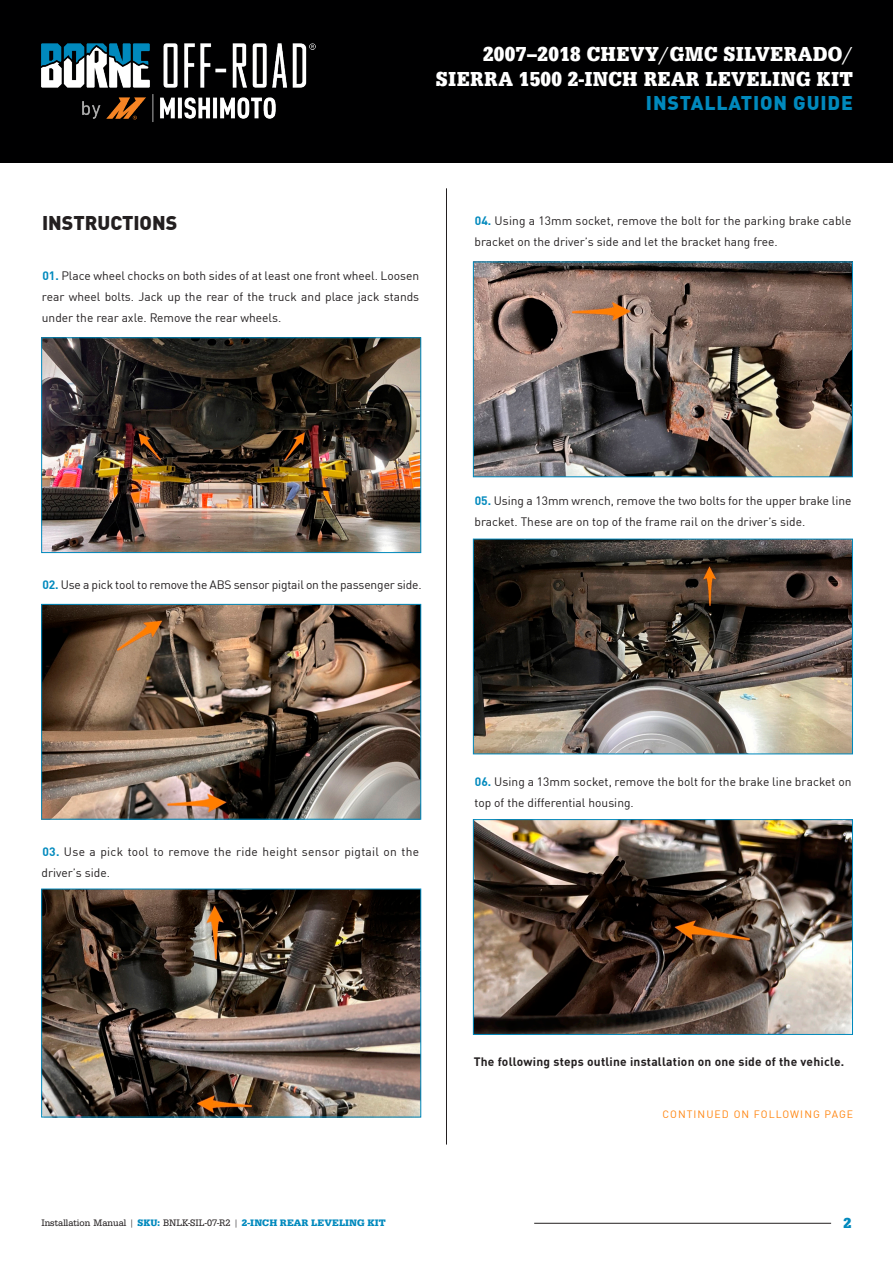
<style>
.page{position:relative;width:893px;height:1263px;background:#fff}
.page>*{position:absolute;margin:0;border:0;box-sizing:border-box;transform-origin:0 0}
.t1{font:700 21px/25.2px "Egyptienne URW Ext Nar";letter-spacing:.015em;color:#fff;text-align:right}
.t2{font:900 19.5px "DINOT";letter-spacing:.045em;color:#0089bd}
.t3{font:900 19.5px "DINOT";color:#231f20}
.t4{font:15px "URW Egyptienne TOT Bol Nar";color:#0089bd}
.t5{font:12px/21px "DINOT";color:#231f20}
.t6{font:12px/21px "DINOT";letter-spacing:.025em;color:#231f20}
.t7{font:700 12px "DINOT";letter-spacing:.02em;color:#231f20}
.t8{font:10.5px "DINOT";letter-spacing:.1em;color:#ff850f}
.t9{font:9.75px "URW Egyptienne TOT Reg Nar";color:#231f20}
.s1{font-weight:400}
.s2{font-weight:700;color:#0089bd}
.s3{font-family:"URW Egyptienne TOT Bol Nar";color:#0089bd}
.s4{font-family:"Egyptienne URW";font-weight:700;color:#0089bd}
</style>
<div class="page">
<div style="left:0;top:0;width:893px;height:162px;background:#000001"></div>
<hr style="left:446px;top:188px;width:1px;height:956px;background:#231f20">
<hr style="left:534px;top:1223px;width:297px;height:1px;background:#231f20">
<img style="left:41px;top:43px;width:275px;height:79px">
<img style="left:43px;top:340px;width:376px;height:211px">
<div style="left:41px;top:338px;width:380px;height:215px;border:1px solid #0089bd"></div>
<img style="left:475px;top:264px;width:376px;height:211px">
<div style="left:473px;top:262px;width:380px;height:215px;border:1px solid #0089bd"></div>
<img style="left:475px;top:541px;width:376px;height:211px">
<div style="left:473px;top:539px;width:380px;height:215px;border:1px solid #0089bd"></div>
<img style="left:475px;top:821px;width:376px;height:212px">
<div style="left:473px;top:819px;width:380px;height:216px;border:1px solid #0089bd"></div>
<img style="left:43px;top:606px;width:376px;height:211px">
<div style="left:41px;top:604px;width:380px;height:215px;border:1px solid #0089bd"></div>
<img style="left:43px;top:891px;width:376px;height:224px">
<div style="left:41px;top:889px;width:380px;height:228px;border:1px solid #0089bd"></div>
<h1 class="t1" style="left:436px;top:42px;width:419px">2007–2018 CHEVY<span class="s1">/</span>GMC SILVERADO<span class="s1">/<br></span>SIERRA 1500 2-INCH REAR LEVELING KIT</h1>
<h2 class="t2" style="left:646px;top:87px;width:208px">INSTALLATION GUIDE</h2>
<h2 class="t3" style="left:42px;top:208px;width:137px">INSTRUCTIONS</h2>
<p class="t5" style="left:42px;top:264px;width:379px;text-align:justify"><span class="s2">01.</span> Place wheel chocks on both sides of at least one front wheel. Loosen rear wheel bolts. Jack up the rear of the truck and place jack stands under the rear axle. Remove the rear wheels.</p>
<p class="t5" style="left:474px;top:209px;width:379px"><span class="s2">04.</span> Using a 13mm socket, remove the bolt for the parking brake cable bracket on the driver’s side and let the bracket hang free.</p>
<p class="t5" style="left:42px;top:573px;width:381px"><span class="s2">02.</span> Use a pick tool to remove the ABS sensor pigtail on the passenger side.</p>
<p class="t5" style="left:474px;top:489px;width:378px"><span class="s2">05.</span> Using a 13mm wrench, remove the two bolts for the upper brake line bracket. These are on top of the frame rail on the driver’s side.</p>
<p class="t6" style="left:42px;top:840px;width:379px"><span class="s2">03.</span> Use a pick tool to remove the ride height sensor pigtail on the driver’s side.</p>
<p class="t5" style="left:474px;top:770px;width:379px"><span class="s2">06.</span> Using a 13mm socket, remove the bolt for the brake line bracket on top of the differential housing.</p>
<p class="t9" style="left:41px;top:1217px;width:346px">Installation Manual | <span class="s3">SKU:</span> BNLK-SIL-07-R2 | <span class="s4">2-INCH REAR LEVELING KIT</span></p>
<p class="t7" style="left:474px;top:1052px;width:372px">The following steps outline installation on one side of the vehicle.</p>
<p class="t8" style="left:662px;top:1106px;width:192px">CONTINUED ON FOLLOWING PAGE</p>
<p class="t4" style="left:843px;top:1214px;width:9px">2</p>
</div>
